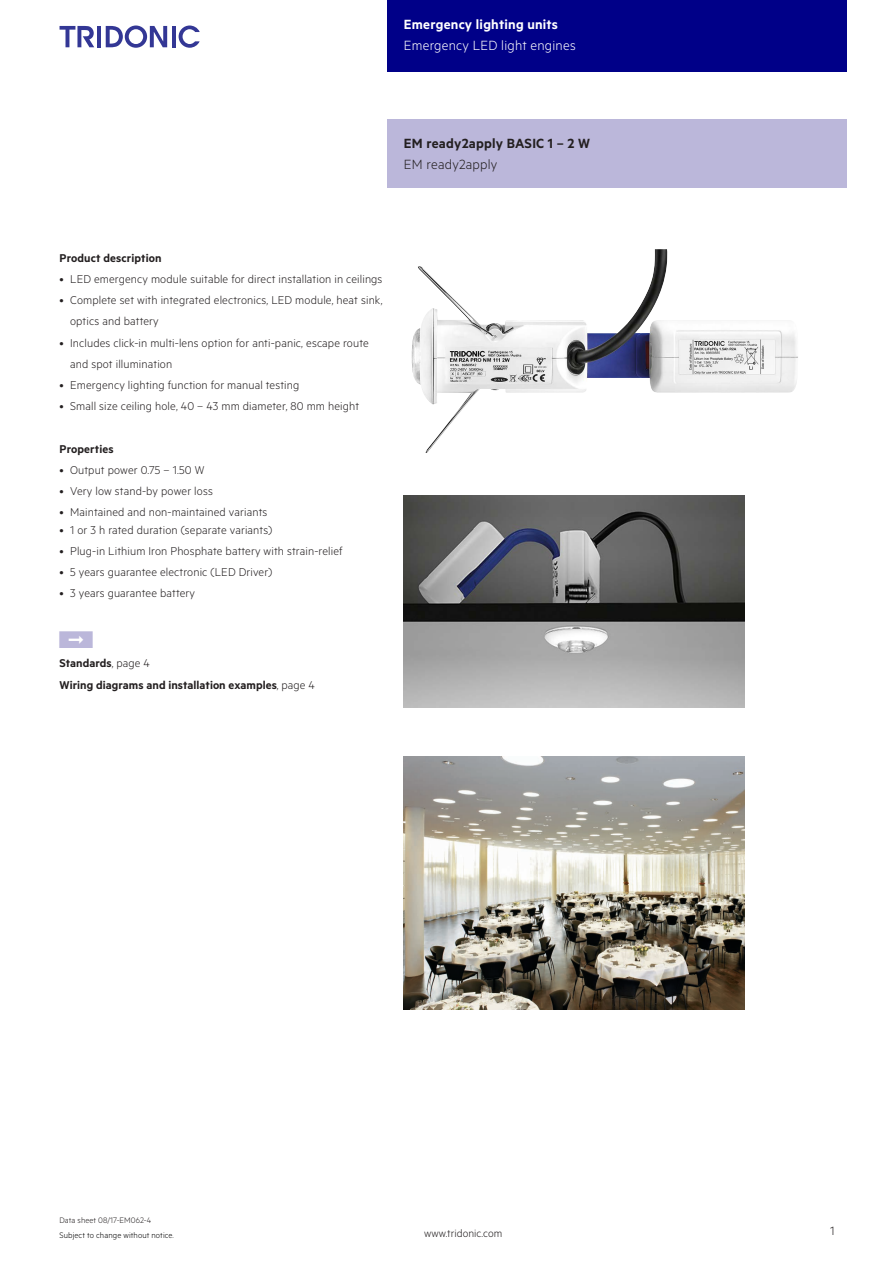
<style>
.page{position:relative;width:893px;height:1263px;background:#fff}
.page>*{position:absolute;margin:0;border:0;box-sizing:border-box;transform-origin:0 0}
.t1{font:15px "Tridonic Metric Print Light";letter-spacing:.015em;color:#fff}
.t2{font:15px "Tridonic Metric Print Semi";letter-spacing:.015em;color:#fff}
.t3{font:15px "Tridonic Metric Print Semi";letter-spacing:.015em;color:#231f20}
.t4{font:15px "Tridonic Metric Print Light";letter-spacing:.015em;color:#231f20}
.t5{font:13.5px "Tridonic Metric Print Light";color:#231f20}
.t6{font:12.75px/21.3px "Tridonic Metric Print Light";letter-spacing:.01em;color:#231f20}
.t7{font:12.75px/21.3px "Tridonic Metric Print Semi";letter-spacing:.005em;color:#231f20}
.t8{font:12px "Tridonic Metric Print Light";letter-spacing:.005em;color:#231f20}
.t9{font:9px "Tridonic Metric Print Light";letter-spacing:.01em;color:#000}
.t10{font:9px "Tridonic Metric Print Light";letter-spacing:.005em;color:#231f20}
.s1{font-family:"Tridonic Metric Print Light"}
</style>
<div class="page">
<div style="left:387px;top:0;width:459px;height:72px;background:#008"></div>
<hr style="left:97px;top:26px;width:4px;height:21px;background:#333795">
<svg style="left:106px;top:26px;width:61px;height:22px"></svg>
<hr style="left:172px;top:26px;width:3px;height:21px;background:#333795">
<svg style="left:179px;top:26px;width:21px;height:22px"></svg>
<svg style="left:60px;top:26px;width:34px;height:21px"></svg>
<div style="left:387px;top:119px;width:459px;height:68px;background:#bbb7da"></div>
<img style="left:412px;top:249px;width:386px;height:204px">
<img style="left:404px;top:495px;width:340px;height:213px">
<img style="left:404px;top:756px;width:341px;height:254px">
<p class="t2" style="left:404px;top:15px;width:156px">Emergency lighting units</p>
<p class="t1" style="left:404px;top:37px;width:173px">Emergency LED light engines</p>
<p class="t3" style="left:404px;top:134px;width:187px">EM ready2apply BASIC 1 – 2 W</p>
<p class="t4" style="left:404px;top:156px;width:95px">EM ready2apply</p>
<p class="t7" style="left:60px;top:247px;width:104px">Product description</p>
<p class="t6" style="left:60px;top:268px;width:324px">• LED emergency module suitable for direct installation in ceilings</p>
<p class="t6" style="left:70px;top:289px;width:314px;text-indent:-11px">• Complete set with integrated electronics, LED module, heat sink, optics and battery</p>
<p class="t6" style="left:70px;top:331px;width:300px;text-indent:-11px">• Includes click-in multi-lens option for anti-panic, escape route and spot illumination</p>
<p class="t6" style="left:60px;top:374px;width:241px">• Emergency lighting function for manual testing</p>
<p class="t6" style="left:60px;top:395px;width:301px">• Small size ceiling hole, 40 – 43 mm diameter, 80 mm height</p>
<p class="t7" style="left:60px;top:438px;width:56px">Properties</p>
<p class="t6" style="left:60px;top:459px;width:146px">• Output power 0.75 – 1.50 W</p>
<p class="t6" style="left:60px;top:480px;width:155px">• Very low stand-by power loss</p>
<p class="t6" style="left:60px;top:501px;width:209px">• Maintained and non-maintained variants</p>
<p class="t6" style="left:60px;top:519px;width:214px">• 1 or 3 h rated duration (separate variants)</p>
<p class="t6" style="left:60px;top:540px;width:284px">• Plug-in Lithium Iron Phosphate battery with strain-relief</p>
<p class="t6" style="left:60px;top:561px;width:214px">• 5 years guarantee electronic (LED Driver)</p>
<p class="t6" style="left:60px;top:582px;width:137px">• 3 years guarantee battery</p>
<p class="t7" style="left:60px;top:652px;width:257px">Standards<span class="s1">, page 4<br></span>Wiring diagrams and installation examples<span class="s1">, page 4</span></p>
<p class="t10" style="left:60px;top:1215px;width:93px">Data sheet 08/17-EM062-4</p>
<p class="t9" style="left:60px;top:1229px;width:116px">Subject to change without notice.</p>
<p class="t8" style="left:424px;top:1227px;width:80px">www.tridonic.com</p>
<p class="t5" style="left:830px;top:1223px;width:6px">1</p>
</div>
